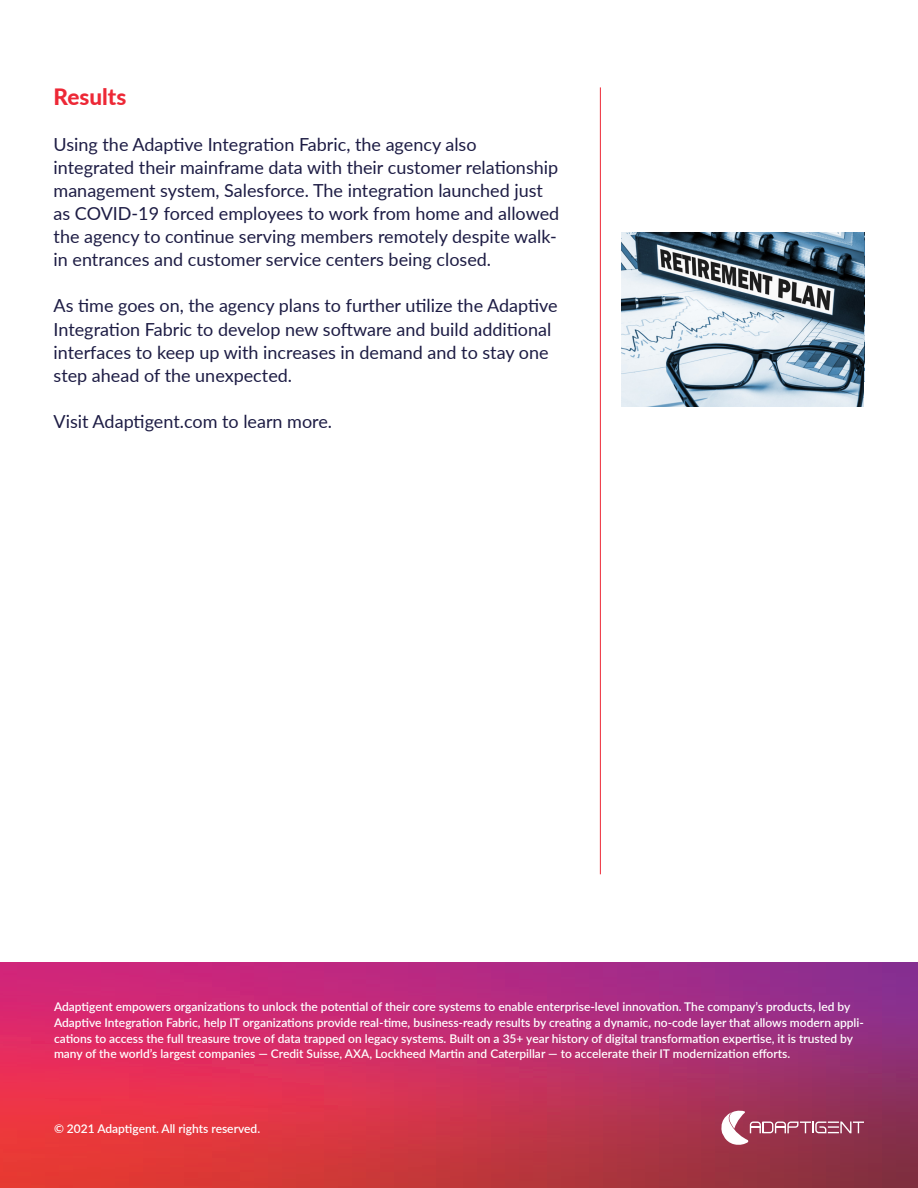
<style>
.page{position:relative;width:918px;height:1188px;background:#fff}
.page>*{position:absolute;margin:0;border:0;box-sizing:border-box;transform-origin:0 0}
.t1{font:800 22.5px "Lato";color:#ed2836}
.t2{font:18px/23.1px "Lato";color:#1d1c44}
.t3{font:600 12px/15.6px "Lato";color:#fff}
</style>
<div class="page">
<img style="left:0;top:962px;width:918px;height:226px">
<hr style="left:600px;top:87px;width:1px;height:787px;background:#ed2836">
<svg style="left:719px;top:1110px;width:145px;height:36px;background:#a9576e"></svg>
<img style="left:621px;top:233px;width:243px;height:174px">
<p class="t1" style="left:54px;top:80px;width:74px">Results</p>
<p class="t2" style="left:54px;top:132px;width:425px">Using the Adaptive Integration Fabric, the agency also</p>
<p class="t2" style="left:54px;top:155px;width:507px">integrated their mainframe data with their customer relationship management system, Salesforce. The integration launched just as COVID-19 forced employees to work from home and allowed the agency to continue serving members remotely despite walk&shy;in entrances and customer service centers being closed.</p>
<p class="t2" style="left:54px;top:294px;width:506px">As time goes on, the agency plans to further utilize the Adaptive Integration Fabric to develop new software and build additional interfaces to keep up with increases in demand and to stay one step ahead of the unexpected.</p>
<p class="t2" style="left:54px;top:409px;width:280px">Visit Adaptigent.com to learn more.</p>
<p class="t3" style="left:54px;top:999px;width:811px">Adaptigent empowers organizations to unlock the potential of their core systems to enable enterprise-level innovation. The company’s products, led by Adaptive Integration Fabric, help IT organizations provide real-time, business-ready results by creating a dynamic, no-code layer that allows modern appli&shy;cations to access the full treasure trove of data trapped on legacy systems. Built on a 35+ year history of digital transformation expertise, it is trusted by many of the world’s largest companies — Credit Suisse, AXA, Lockheed Martin and Caterpillar — to accelerate their IT modernization efforts.</p>
<p class="t3" style="left:54px;top:1120px;width:208px">© 2021 Adaptigent. All rights reserved.</p>
</div>
